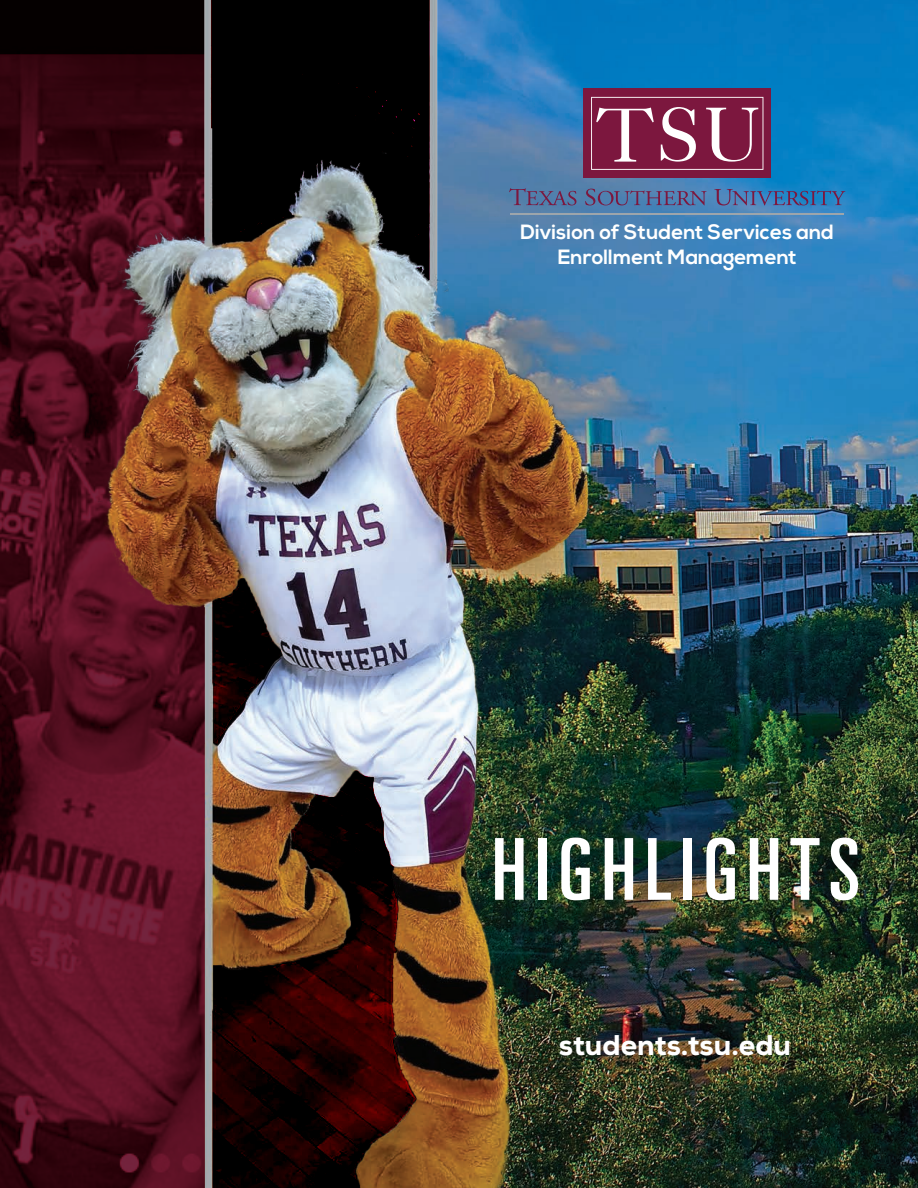
<style>
.page{position:relative;width:918px;height:1188px;background:#fff}
.page>*{position:absolute;margin:0;border:0;box-sizing:border-box;transform-origin:0 0}
.t1{font:ultra-condensed 85.5px "Univers LT";letter-spacing:.1em;color:#fff}
.t2{font:800 28.5px "Nexa";color:#fff}
.t3{font:700 20.7px/24.8px "Nexa";color:#fff;text-align:center}
</style>
<div class="page">
<img style="left:613px;top:0;width:305px;height:1188px">
<svg style="left:0;top:0;width:97px;height:1188px;background:#4a0c1c"></svg>
<img style="left:97px;top:0;width:516px;height:1188px">
<img style="left:212px;top:0;width:223px;height:1188px">
<svg style="left:509px;top:188px;width:67px;height:17px"></svg>
<svg style="left:585px;top:189px;width:122px;height:16px;background:#596a98"></svg>
<svg style="left:714px;top:189px;width:131px;height:16px;background:#416da6"></svg>
<div style="left:583px;top:89px;width:188px;height:89px;background:#7c173e"></div>
<svg style="left:591px;top:97px;width:172px;height:73px"></svg>
<hr style="left:510px;top:213px;width:334px;height:2px;background:#9da5ab">
<p class="t3" style="left:521px;top:220px;width:315px">Division of Student Services and<br>Enrollment Management</p>
<h1 class="t1" style="left:492px;top:821px;width:370px">HIGHLIGHTS</h1>
<h2 class="t2" style="left:559px;top:1027px;width:234px">students.tsu.edu</h2>
</div>
